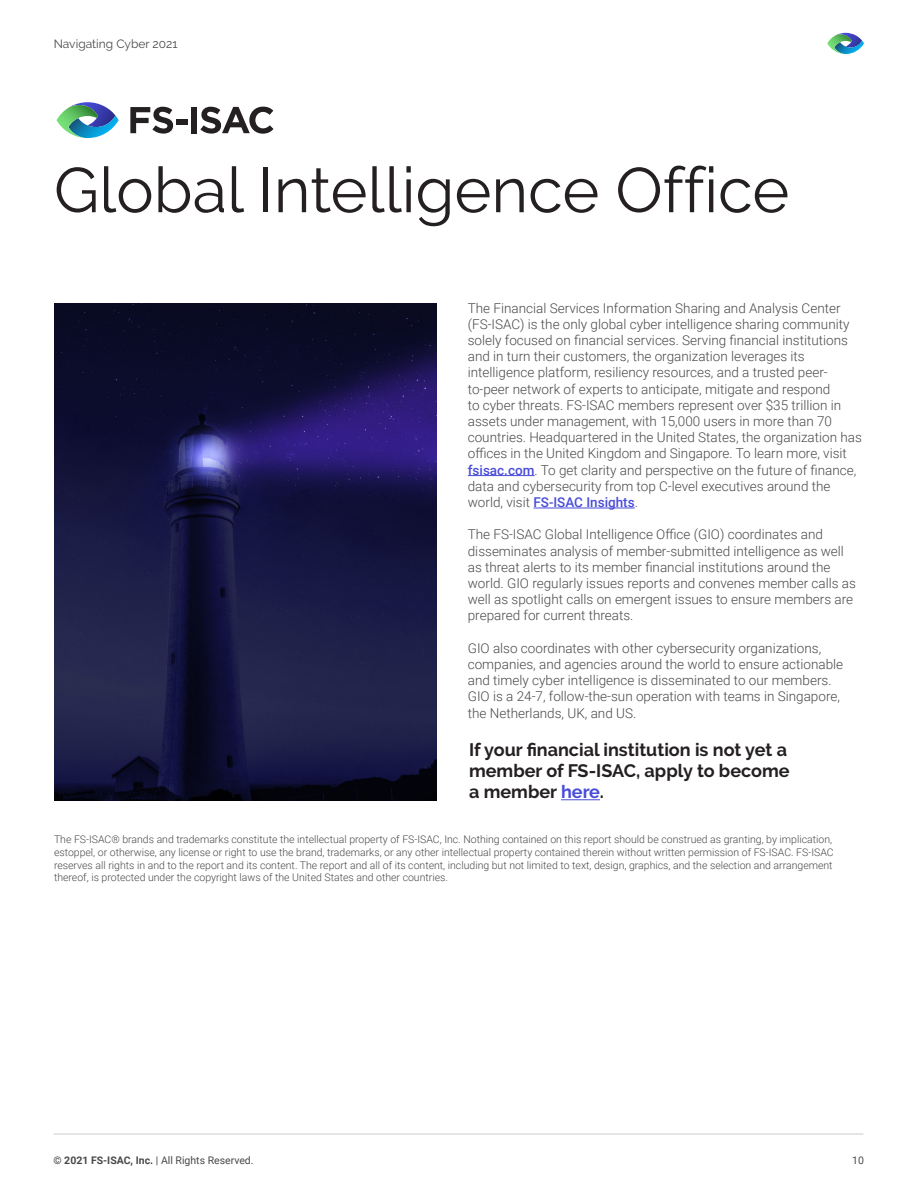
<style>
.page{position:relative;width:918px;height:1188px;background:#fff}
.page>*{position:absolute;margin:0;border:0;box-sizing:border-box;transform-origin:0 0}
.t1{font:63px "Raleway";color:#241f21}
.t2{font:700 18px/21px "Raleway";color:#241f21}
.t3{font:300 13.5px/16.2px "Roboto";color:#494949}
.t4{font:12px "Raleway";color:#494949}
.t5{font:300 10.5px/12.6px "Roboto";color:#494949}
.t6{font:10.5px "Roboto";color:#494949}
.s1{font-weight:500;color:#494cd9}
.s2{color:#494cd9}
.s3{font-weight:700}
</style>
<div class="page">
<hr style="left:53px;top:1134px;width:810px;height:1px;background:#ceccca">
<img style="left:54px;top:303px;width:382px;height:497px">
<svg style="left:827px;top:33px;width:37px;height:21px"></svg>
<hr style="left:468px;top:475px;width:67px;height:1px;background:#494cd9">
<hr style="left:533px;top:508px;width:102px;height:1px;background:#494cd9">
<hr style="left:561px;top:799px;width:39px;height:1px;background:#494cd9">
<svg style="left:130px;top:107px;width:43px;height:27px"></svg>
<div style="left:176px;top:119px;width:12px;height:5px;background:#241f21"></div>
<div style="left:191px;top:107px;width:6px;height:26px;background:#241f21"></div>
<svg style="left:200px;top:107px;width:74px;height:27px"></svg>
<svg style="left:57px;top:102px;width:62px;height:36px"></svg>
<p class="t4" style="left:54px;top:37px;width:125px">Navigating Cyber 2021</p>
<p class="t1" style="left:54px;top:153px;width:737px">Global Intelligence Office</p>
<p class="t3" style="left:468px;top:299px;width:396px">The Financial Services Information Sharing and Analysis Center (FS-ISAC) is the only global cyber intelligence sharing community solely focused on financial services. Serving financial institutions and in turn their customers, the organization leverages its intelligence platform, resiliency resources, and a trusted peer&shy;to-peer network of experts to anticipate, mitigate and respond<br>to cyber threats. FS-ISAC members represent over $35 trillion in assets under management, with 15,000 users in more than 70 countries. Headquartered in the United States, the organization has offices in the United Kingdom and Singapore. To learn more, visit <span class="s1">fsisac.com</span>. To get clarity and perspective on the future of finance, data and cybersecurity from top C-level executives around the world, visit <span class="s1">FS-ISAC Insights</span>.</p>
<p class="t3" style="left:468px;top:526px;width:390px">The FS-ISAC Global Intelligence Office (GIO) coordinates and disseminates analysis of member-submitted intelligence as well as threat alerts to its member financial institutions around the world. GIO regularly issues reports and convenes member calls as well as spotlight calls on emergent issues to ensure members are prepared for current threats.</p>
<p class="t3" style="left:468px;top:639px;width:377px">GIO also coordinates with other cybersecurity organizations, companies, and agencies around the world to ensure actionable and timely cyber intelligence is disseminated to our members.<br>GIO is a 24-7, follow-the-sun operation with teams in Singapore, the Netherlands, UK, and US.</p>
<p class="t2" style="left:469px;top:740px;width:322px">If your financial institution is not yet a member of FS-ISAC, apply to become a member <span class="s2">here</span>.</p>
<p class="t5" style="left:54px;top:833px;width:781px">The FS-ISAC® brands and trademarks constitute the intellectual property of FS-ISAC, Inc. Nothing contained on this report should be construed as granting, by implication, estoppel, or otherwise, any license or right to use the brand, trademarks, or any other intellectual property contained therein without written permission of FS-ISAC. FS-ISAC reserves all rights in and to the report and its content. The report and all of its content, including but not limited to text, design, graphics, and the selection and arrangement thereof, is protected under the copyright laws of the United States and other countries.</p>
<p class="t6" style="left:53px;top:1153px;width:202px"><span class="s3">© 2021 FS-ISAC, Inc.</span> | All Rights Reserved.</p>
<p class="t6" style="left:852px;top:1153px;width:13px">10</p>
</div>
